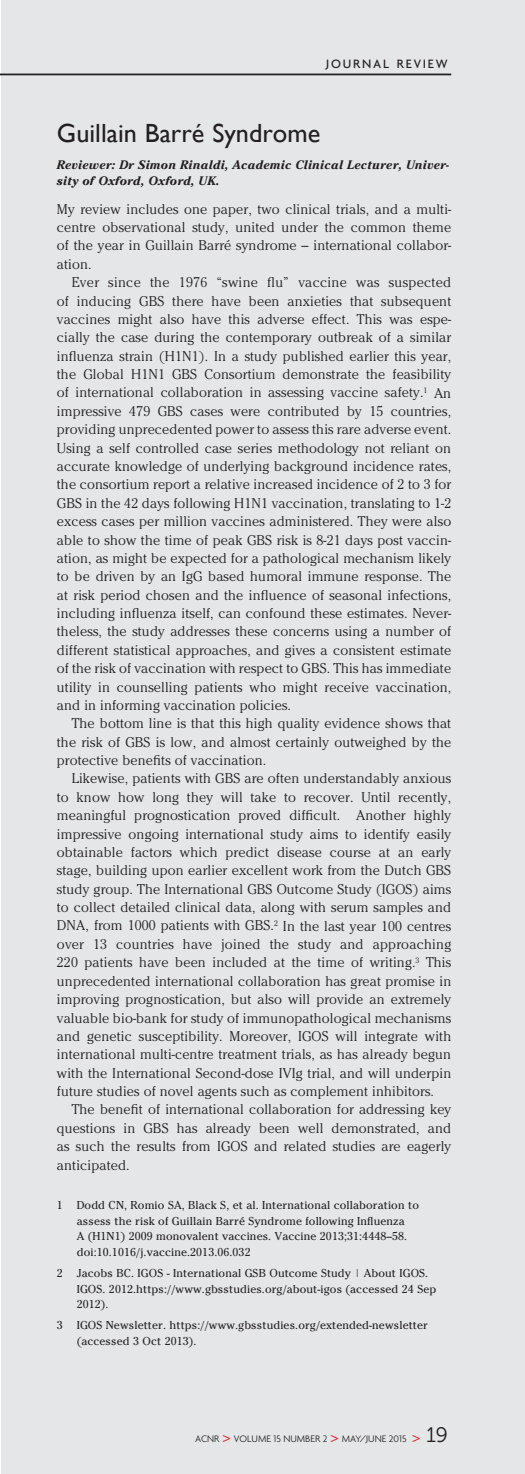
<style>
.page{position:relative;width:525px;height:1474px;background:#fff}
.page>*{position:absolute;margin:0;border:0;box-sizing:border-box;transform-origin:0 0}
.ID_review_headline{font:26.25px "Gill Sans";color:#231f20}
.ID_journal_body{font:300 14px/18.4px "Cheltenham";letter-spacing:.01em;color:#231f20;text-align:justify}
.t1{font:500 13.12px "Agenda";letter-spacing:.135em;color:#231f20}
.journal_bold_italic{font:italic 700 12.25px/16.6px "Cheltenham";letter-spacing:.01em;color:#231f20}
.ID_journal_bold_bott{font:11.38px/15.8px "Cheltenham";letter-spacing:.01em;color:#231f20}
.t2{font:300 10.15px "Agenda";color:#231f20}
.s1{font-family:"Museo 300";font-weight:400;font-size:15.75px;color:#ee1d23}
.s2{font-family:"Museo 300";font-weight:400;font-size:21px}
</style>
<div class="page">
<div style="left:1px;top:0;width:523px;height:1473px;background:#e4e6e7"></div>
<hr style="left:0;top:74px;width:451px;height:1px;background:#231f20">
<p class="t1" style="left:325px;top:56px;width:123px">JOURNAL REVIEW</p>
<p class="ID_review_headline" style="left:57px;top:118px;width:265px">Guillain Barré Syndrome</p>
<p class="journal_bold_italic" style="left:57px;top:156px;width:393px">Reviewer: Dr Simon Rinaldi, Academic Clinical Lecturer, Univer&shy;sity of Oxford, Oxford, UK.</p>
<p class="ID_journal_body" style="left:57px;top:200px;width:395px">My review includes one paper, two clinical trials, and a multi&shy;centre observational study, united under the common theme of the year in Guillain Barré syndrome – international collabor&shy;ation.</p>
<p class="ID_journal_body" style="left:57px;top:273px;width:395px;text-indent:15px">Ever since the 1976 “swine flu” vaccine was suspected of inducing GBS there have been anxieties that subsequent vaccines might also have this adverse effect. This was espe&shy;cially the case during the contemporary outbreak of a similar influenza strain (H1N1). In a study published earlier this year, the Global H1N1 GBS Consortium demonstrate the feasibility of international collaboration in assessing vaccine safety.<sup>1</sup> An impressive 479 GBS cases were contributed by 15 countries, providing unprecedented power to assess this rare adverse event.<br>Using a self controlled case series methodology not reliant on accurate knowledge of underlying background incidence rates, the consortium report a relative increased incidence of 2 to 3 for GBS in the 42 days following H1N1 vaccination, translating to 1-2 excess cases per million vaccines administered. They were also able to show the time of peak GBS risk is 8-21 days post vaccin&shy;ation, as might be expected for a pathological mechanism likely to be driven by an IgG based humoral immune response. The at risk period chosen and the influence of seasonal infections, including influenza itself, can confound these estimates. Never&shy;theless, the study addresses these concerns using a number of different statistical approaches, and gives a consistent estimate of the risk of vaccination with respect to GBS. This has immediate utility in counselling patients who might receive vaccination, and in informing vaccination policies.</p>
<p class="ID_journal_body" style="left:57px;top:714px;width:395px;text-indent:15px">The bottom line is that this high quality evidence shows that the risk of GBS is low, and almost certainly outweighed by the protective benefits of vaccination.</p>
<p class="ID_journal_body" style="left:57px;top:769px;width:395px;text-indent:15px">Likewise, patients with GBS are often understandably anxious to know how long they will take to recover. Until recently, meaningful prognostication proved difficult. Another highly impressive ongoing international study aims to identify easily obtainable factors which predict disease course at an early stage, building upon earlier excellent work from the Dutch GBS study group. The International GBS Outcome Study (IGOS) aims to collect detailed clinical data, along with serum samples and DNA, from 1000 patients with GBS.<sup>2</sup> In the last year 100 centres over 13 countries have joined the study and approaching 220 patients have been included at the time of writing.<sup>3</sup> This unprecedented international collaboration has great promise in improving prognostication, but also will provide an extremely valuable bio-bank for study of immunopathological mechanisms and genetic susceptibility. Moreover, IGOS will integrate with international multi-centre treatment trials, as has already begun with the International Second-dose IVIg trial, and will underpin future studies of novel agents such as complement inhibitors.</p>
<p class="ID_journal_body" style="left:57px;top:1100px;width:395px;text-indent:15px">The benefit of international collaboration for addressing key questions in GBS has already been well demonstrated, and as such the results from IGOS and related studies are eagerly anticipated.</p>
<p class="ID_journal_bold_bott" style="left:77px;top:1196px;width:343px;text-indent:-20px">1 Dodd CN, Romio SA, Black S, et al. International collaboration to assess the risk of Guillain Barré Syndrome following Influenza<br>A (H1N1) 2009 monovalent vaccines. Vaccine 2013;31:4448–58. doi:10.1016/j.vaccine.2013.06.032</p>
<p class="ID_journal_bold_bott" style="left:77px;top:1264px;width:361px;text-indent:-20px">2 Jacobs BC. IGOS - International GSB Outcome Study | About IGOS.<br>IGOS. 2012.https://www.gbsstudies.org/about-igos (accessed 24 Sep<br>2012).</p>
<p class="ID_journal_bold_bott" style="left:77px;top:1317px;width:352px;text-indent:-20px">3 IGOS Newsletter. https://www.gbsstudies.org/extended-newsletter (accessed 3 Oct 2013).</p>
<p class="t2" style="left:195px;top:1432px;width:254px">ACNR <span class="s1">&gt;</span> VOLUME 15 NUMBER 2 <span class="s1">&gt;</span> MAY/JUNE 2015 <span class="s1">&gt;</span> <span class="s2">19</span></p>
</div>
